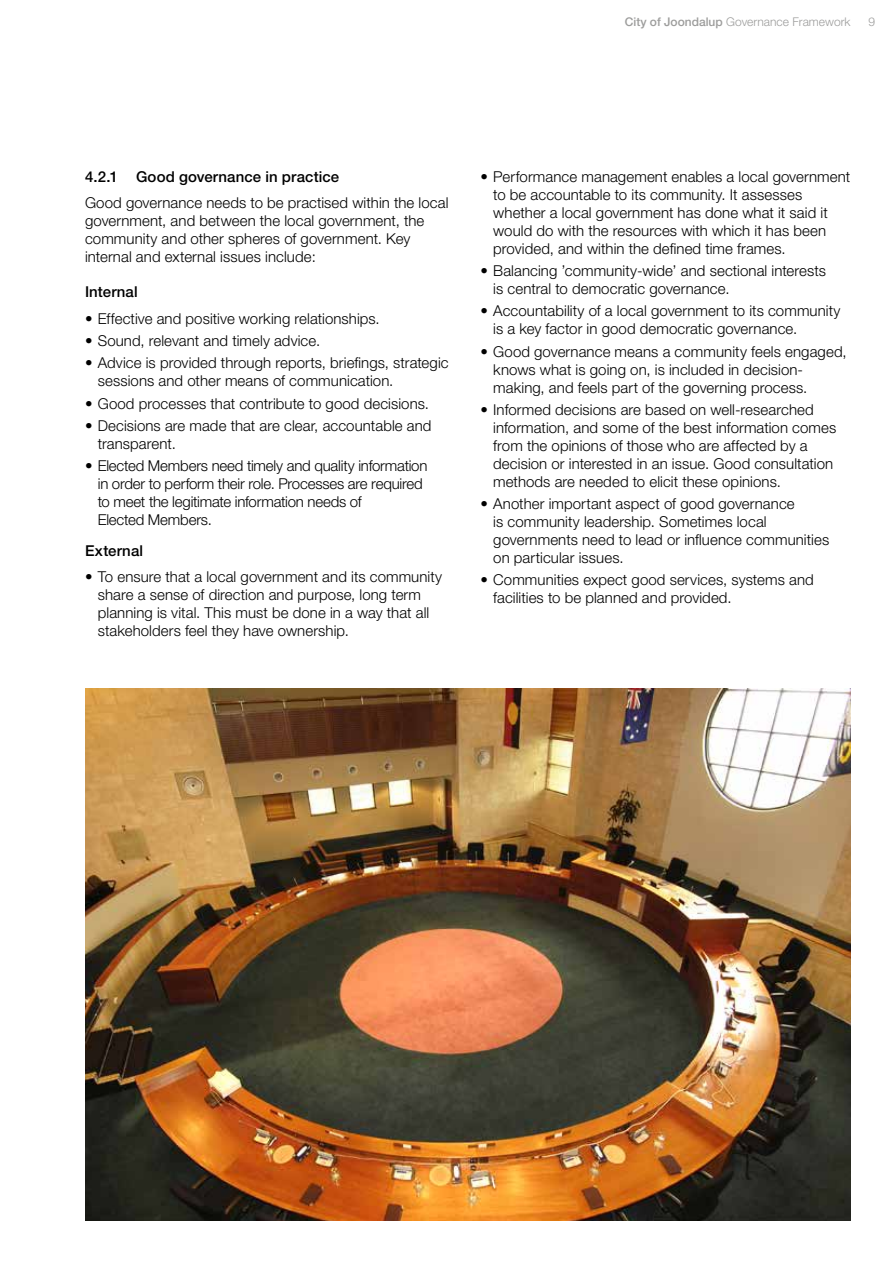
<style>
.page{position:relative;width:893px;height:1263px;background:#fff}
.page>*{position:absolute;margin:0;border:0;box-sizing:border-box;transform-origin:0 0}
.t1{font:300 15px/18px "Helvetica Neue";letter-spacing:.005em;color:#000}
.t2{font:300 15px/18px "Helvetica Neue";letter-spacing:-.015em;color:#000}
.t3{font:500 15px "Helvetica Neue";letter-spacing:.01em;color:#000}
.t4{font:300 12px "Helvetica Neue";color:#9d9d9c}
.s1{font-weight:500}
</style>
<div class="page">
<img style="left:85px;top:689px;width:765px;height:531px">
<p class="t4" style="left:625px;top:14px;width:227px"><span class="s1">City of Joondalup</span> Governance Framework</p>
<p class="t4" style="left:868px;top:14px;width:8px">9</p>
<p class="t3" style="left:85px;top:167px;width:256px">4.2.1 Good governance in practice</p>
<p class="t1" style="left:85px;top:194px;width:365px">Good governance needs to be practised within the local government, and between the local government, the community and other spheres of government. Key internal and external issues include:</p>
<p class="t3" style="left:85px;top:283px;width:54px">Internal</p>
<p class="t1" style="left:85px;top:309px;width:296px">• Effective and positive working relationships.</p>
<p class="t1" style="left:85px;top:331px;width:237px">• Sound, relevant and timely advice.</p>
<p class="t1" style="left:98px;top:354px;width:352px;text-indent:-13px">• Advice is provided through reports, briefings, strategic sessions and other means of communication.</p>
<p class="t1" style="left:85px;top:394px;width:346px">• Good processes that contribute to good decisions.</p>
<p class="t1" style="left:98px;top:416px;width:335px;text-indent:-13px">• Decisions are made that are clear, accountable and transparent.</p>
<p class="t2" style="left:98px;top:456px;width:331px;text-indent:-13px">• Elected Members need timely and quality information in order to perform their role. Processes are required to meet the legitimate information needs of<br>Elected Members.</p>
<p class="t3" style="left:85px;top:541px;width:60px">External</p>
<p class="t1" style="left:98px;top:568px;width:346px;text-indent:-13px">• To ensure that a local government and its community share a sense of direction and purpose, long term planning is vital. This must be done in a way that all stakeholders feel they have ownership.</p>
<p class="t1" style="left:493px;top:167px;width:358px;text-indent:-13px">• Performance management enables a local government to be accountable to its community. It assesses whether a local government has done what it said it would do with the resources with which it has been provided, and within the defined time frames.</p>
<p class="t1" style="left:493px;top:261px;width:334px;text-indent:-13px">• Balancing ’community-wide’ and sectional interests is central to democratic governance.</p>
<p class="t1" style="left:493px;top:302px;width:349px;text-indent:-13px">• Accountability of a local government to its community is a key factor in good democratic governance.</p>
<p class="t1" style="left:493px;top:342px;width:355px;text-indent:-13px">• Good governance means a community feels engaged, knows what is going on, is included in decision&shy;making, and feels part of the governing process.</p>
<p class="t1" style="left:493px;top:400px;width:345px;text-indent:-13px">• Informed decisions are based on well-researched information, and some of the best information comes from the opinions of those who are affected by a decision or interested in an issue. Good consultation methods are needed to elicit these opinions.</p>
<p class="t1" style="left:493px;top:494px;width:338px;text-indent:-13px">• Another important aspect of good governance<br>is community leadership. Sometimes local governments need to lead or influence communities on particular issues.</p>
<p class="t1" style="left:493px;top:571px;width:322px;text-indent:-13px">• Communities expect good services, systems and facilities to be planned and provided.</p>
</div>
